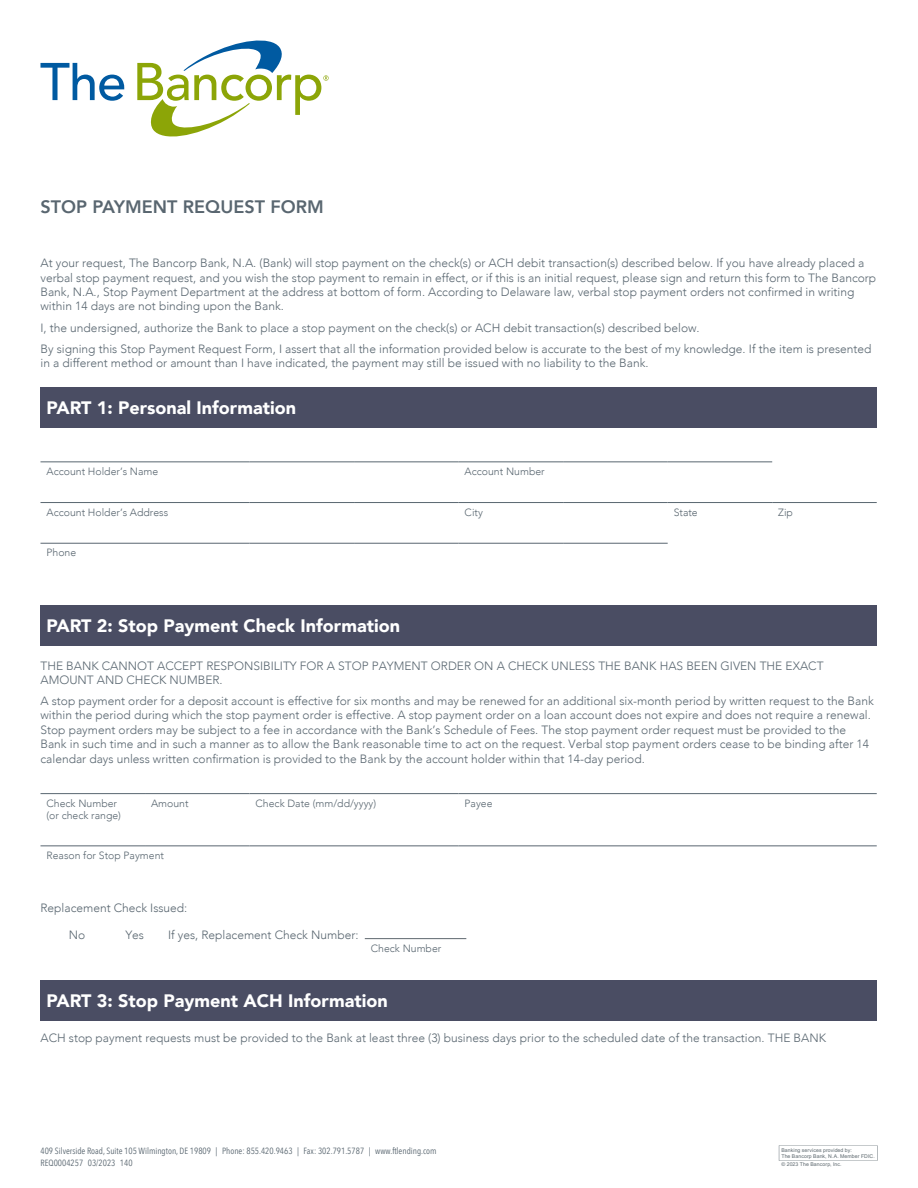
<style>
.page{position:relative;width:918px;height:1188px;background:#fff}
.page>*{position:absolute;margin:0;border:0;box-sizing:border-box;transform-origin:0 0}
.t1{font:900 18px "Avenir";color:#fff}
.t2{font:800 18px "Avenir";color:#596670}
.t3{font:300 12px/14.4px "Avenir";color:#596670}
.t4{font:300 10.5px/12.6px "Avenir";color:#596670}
.t5{font:9px/12px "Avenir Next Condensed";color:#596670}
.t6{font:5.25px/5.8px "Arial";letter-spacing:.015em;color:#5c676d}
.s1{color:#5a666f}
</style>
<div class="page">
<svg style="left:779px;top:1145px;width:99px;height:16px"></svg>
<div style="left:40px;top:387px;width:837px;height:41px;background:#4a4d63"></div>
<hr style="left:354px;top:543px;width:105px;height:1px;background:#596670">
<hr style="left:459px;top:543px;width:104px;height:1px;background:#596670">
<hr style="left:250px;top:543px;width:104px;height:1px;background:#596670">
<hr style="left:563px;top:543px;width:105px;height:1px;background:#596670">
<hr style="left:459px;top:462px;width:104px;height:1px;background:#596670">
<hr style="left:563px;top:462px;width:105px;height:1px;background:#596670">
<hr style="left:668px;top:462px;width:104px;height:1px;background:#596670">
<hr style="left:459px;top:502px;width:104px;height:1px;background:#596670">
<hr style="left:563px;top:502px;width:105px;height:1px;background:#596670">
<hr style="left:668px;top:502px;width:104px;height:1px;background:#596670">
<hr style="left:772px;top:502px;width:105px;height:1px;background:#596670">
<hr style="left:40px;top:543px;width:210px;height:1px;background:#596670">
<hr style="left:40px;top:502px;width:210px;height:1px;background:#596670">
<hr style="left:250px;top:502px;width:104px;height:1px;background:#596670">
<hr style="left:354px;top:502px;width:105px;height:1px;background:#596670">
<hr style="left:40px;top:462px;width:210px;height:1px;background:#596670">
<hr style="left:250px;top:462px;width:104px;height:1px;background:#596670">
<hr style="left:354px;top:462px;width:105px;height:1px;background:#596670">
<div style="left:40px;top:605px;width:837px;height:40px;background:#4a4d63"></div>
<hr style="left:459px;top:793px;width:418px;height:1px;background:#596670">
<hr style="left:250px;top:793px;width:209px;height:1px;background:#596670">
<hr style="left:40px;top:846px;width:105px;height:1px;background:#596670">
<hr style="left:145px;top:846px;width:105px;height:1px;background:#596670">
<hr style="left:250px;top:846px;width:209px;height:1px;background:#596670">
<hr style="left:459px;top:846px;width:418px;height:1px;background:#596670">
<hr style="left:40px;top:793px;width:105px;height:1px;background:#596670">
<hr style="left:145px;top:793px;width:105px;height:1px;background:#596670">
<hr style="left:365px;top:938px;width:101px;height:1px;background:#5e676e">
<div style="left:40px;top:980px;width:837px;height:41px;background:#4a4d63"></div>
<svg style="left:40px;top:63px;width:84px;height:38px"></svg>
<svg style="left:137px;top:40px;width:192px;height:97px"></svg>
<h1 class="t2" style="left:40px;top:192px;width:285px">STOP PAYMENT REQUEST FORM</h1>
<p class="t3" style="left:40px;top:256px;width:837px">At your request, The Bancorp Bank, N.A. (Bank) will stop payment on the check(s) or ACH debit transaction(s) described below. If you have already placed a verbal stop payment request, and you wish the stop payment to remain in effect, or if this is an initial request, please sign and return this form to The Bancorp Bank, N.A., Stop Payment Department at the address at bottom of form. According to Delaware law, verbal stop payment orders not confirmed in writing within 14 days are not binding upon the Bank.</p>
<p class="t3" style="left:40px;top:317px;width:833px;line-height:21.1px">I, the undersigned, authorize the Bank to place a stop payment on the check(s) or ACH debit transaction(s) described below.<br>By signing this Stop Payment Request Form, I assert that all the information provided below is accurate to the best of my knowledge. If the item is presented</p>
<p class="t3" style="left:40px;top:356px;width:610px">in a different method or amount than I have indicated, the payment may still be issued with no liability to the Bank.</p>
<h1 class="t1" style="left:47px;top:392px;width:251px">PART 1: Personal Information</h1>
<p class="t4" style="left:47px;top:465px;width:113px">Account Holder’s Name</p>
<p class="t4" style="left:465px;top:465px;width:82px">Account Number</p>
<p class="t4" style="left:47px;top:506px;width:123px">Account Holder’s Address</p>
<p class="t4" style="left:465px;top:506px;width:20px">City</p>
<p class="t4" style="left:674px;top:506px;width:26px">State</p>
<p class="t4" style="left:778px;top:506px;width:16px">Zip</p>
<p class="t4" style="left:46px;top:547px;width:31px">Phone</p>
<h1 class="t1" style="left:47px;top:610px;width:355px">PART 2: Stop Payment Check Information</h1>
<p class="t3" style="left:40px;top:658px;width:785px">THE BANK CANNOT ACCEPT RESPONSIBILITY FOR A STOP PAYMENT ORDER ON A CHECK UNLESS THE BANK HAS BEEN GIVEN THE EXACT<br>AMOUNT AND CHECK NUMBER.</p>
<p class="t3" style="left:40px;top:694px;width:835px">A stop payment order for a deposit account is effective for six months and may be renewed for an additional six-month period by written request to the Bank within the period during which the stop payment order is effective. A stop payment order on a loan account does not expire and does not require a renewal.<br>Stop payment orders may be subject to a fee in accordance with the Bank’s Schedule of Fees. The stop payment order request must be provided to the Bank in such time and in such a manner as to allow the Bank reasonable time to act on the request. Verbal stop payment orders cease to be binding after 14 calendar days unless written confirmation is provided to the Bank by the account holder within that 14-day period.</p>
<p class="t4" style="left:47px;top:797px;width:76px">Check Number (or check range)</p>
<p class="t4" style="left:151px;top:797px;width:39px">Amount</p>
<p class="t4" style="left:256px;top:797px;width:122px">Check Date (mm/dd/yyyy)</p>
<p class="t4" style="left:465px;top:797px;width:30px">Payee</p>
<p class="t4" style="left:47px;top:849px;width:119px">Reason for Stop Payment</p>
<p class="t3" style="left:40px;top:901px;width:148px">Replacement Check Issued:</p>
<p class="t3" style="left:69px;top:927px;width:18px">No</p>
<p class="t3" style="left:125px;top:927px;width:20px">Yes</p>
<p class="t3" style="left:168px;top:927px;width:192px">If yes, Replacement Check Number:</p>
<p class="t4" style="left:371px;top:942px;width:72px">Check Number</p>
<h1 class="t1" style="left:47px;top:985px;width:343px">PART 3: Stop Payment ACH Information</h1>
<p class="t3" style="left:40px;top:1030px;width:787px">ACH stop payment requests must be provided to the Bank at least three (3) business days prior to the scheduled date of the transaction. THE BANK</p>
<p class="t5" style="left:40px;top:1144px;width:398px">409 Silverside Road, Suite 105 Wilmington, DE 19809 | Phone: 855.420.9463 | Fax: 302.791.5787 | www.ftlending.com<br>REQ0004257 03/2023 <span class="s1">140</span></p>
<p class="t6" style="left:781px;top:1147px;width:95px">Banking services provided by:<br>The Bancorp Bank, N.A. Member FDIC.</p>
<p class="t6" style="left:781px;top:1162px;width:62px">© 2023 The Bancorp, Inc.</p>
</div>
